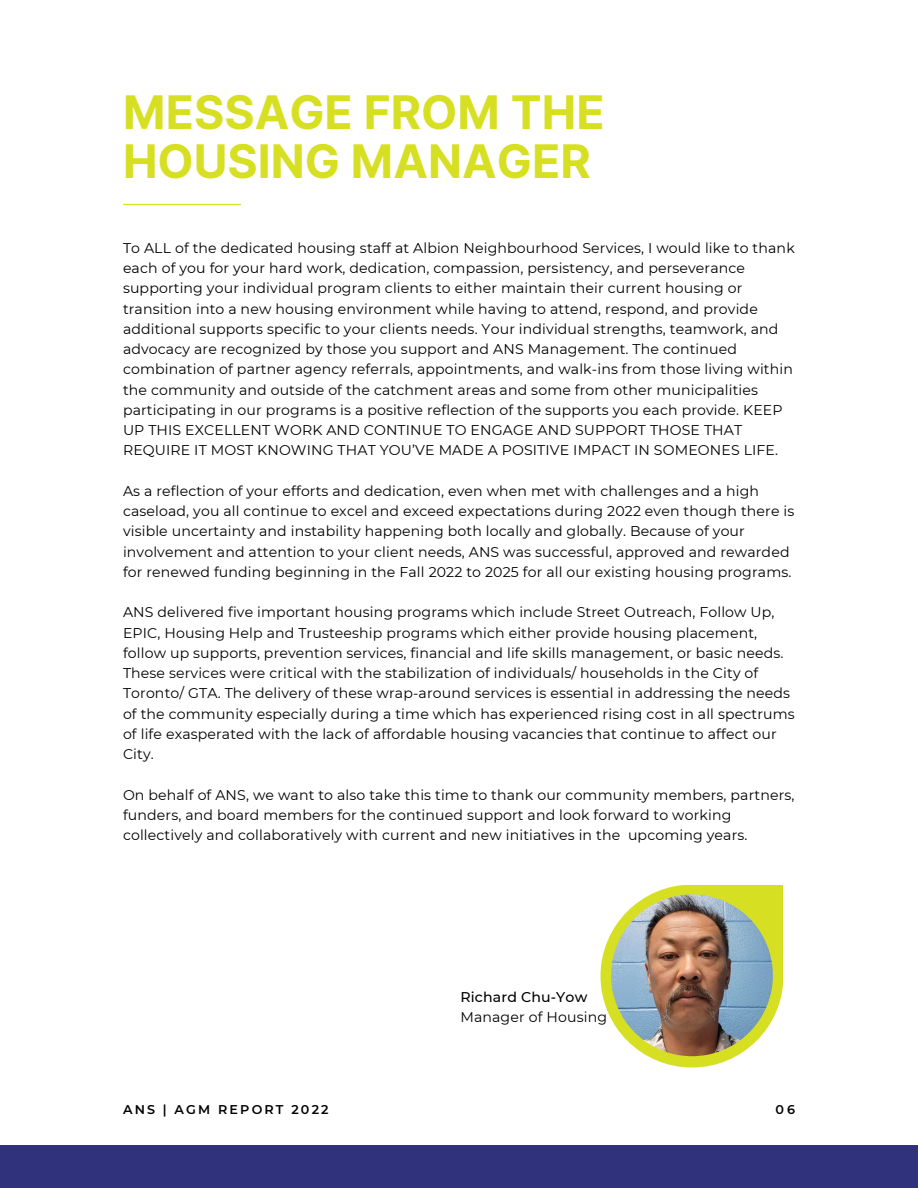
<style>
.page{position:relative;width:918px;height:1188px;background:#fff}
.page>*{position:absolute;margin:0;border:0;box-sizing:border-box;transform-origin:0 0}
.t1{font:700 46.35px/49.5px "Inter";color:#d7df23}
.t2{font:14.1px/20.2px "Montserrat";letter-spacing:.01em;color:#000001}
.t3{font:500 14.1px "Montserrat";letter-spacing:.01em;color:#000001}
.t4{font:600 12.75px "Montserrat";letter-spacing:.17em;color:#000001}
</style>
<div class="page">
<div style="left:0;top:1145px;width:918px;height:43px;background:#30327b"></div>
<hr style="left:124px;top:204px;width:117px;height:1px;background:#d7df23">
<svg style="left:601px;top:885px;width:182px;height:183px"></svg>
<img style="left:611px;top:894px;width:162px;height:162px">
<p class="t1" style="left:123px;top:87px;width:483px">MESSAGE FROM THE<br>HOUSING MANAGER</p>
<p class="t2" style="left:123px;top:238px;width:673px">To ALL of the dedicated housing staff at Albion Neighbourhood Services, I would like to thank each of you for your hard work, dedication, compassion, persistency, and perseverance supporting your individual program clients to either maintain their current housing or transition into a new housing environment while having to attend, respond, and provide additional supports specific to your clients needs. Your individual strengths, teamwork, and advocacy are recognized by those you support and ANS Management. The continued combination of partner agency referrals, appointments, and walk-ins from those living within the community and outside of the catchment areas and some from other municipalities participating in our programs is a positive reflection of the supports you each provide. KEEP UP THIS EXCELLENT WORK AND CONTINUE TO ENGAGE AND SUPPORT THOSE THAT REQUIRE IT MOST KNOWING THAT YOU’VE MADE A POSITIVE IMPACT IN SOMEONES LIFE.</p>
<p class="t2" style="left:123px;top:481px;width:673px">As a reflection of your efforts and dedication, even when met with challenges and a high caseload, you all continue to excel and exceed expectations during 2022 even though there is visible uncertainty and instability happening both locally and globally. Because of your involvement and attention to your client needs, ANS was successful, approved and rewarded for renewed funding beginning in the Fall 2022 to 2025 for all our existing housing programs.</p>
<p class="t2" style="left:123px;top:602px;width:673px">ANS delivered five important housing programs which include Street Outreach, Follow Up, EPIC, Housing Help and Trusteeship programs which either provide housing placement, follow up supports, prevention services, financial and life skills management, or basic needs.<br>These services were critical with the stabilization of individuals/ households in the City of Toronto/ GTA. The delivery of these wrap-around services is essential in addressing the needs of the community especially during a time which has experienced rising cost in all spectrums of life exasperated with the lack of affordable housing vacancies that continue to affect our City.</p>
<p class="t2" style="left:123px;top:784px;width:673px">On behalf of ANS, we want to also take this time to thank our community members, partners, funders, and board members for the continued support and look forward to working collectively and collaboratively with current and new initiatives in the upcoming years.</p>
<p class="t3" style="left:460px;top:988px;width:128px">Richard Chu-Yow</p>
<p class="t2" style="left:460px;top:1007px;width:148px">Manager of Housing</p>
<p class="t4" style="left:123px;top:1102px;width:207px">ANS | AGM REPORT 2022</p>
<p class="t4" style="left:775px;top:1102px;width:21px">06</p>
</div>
